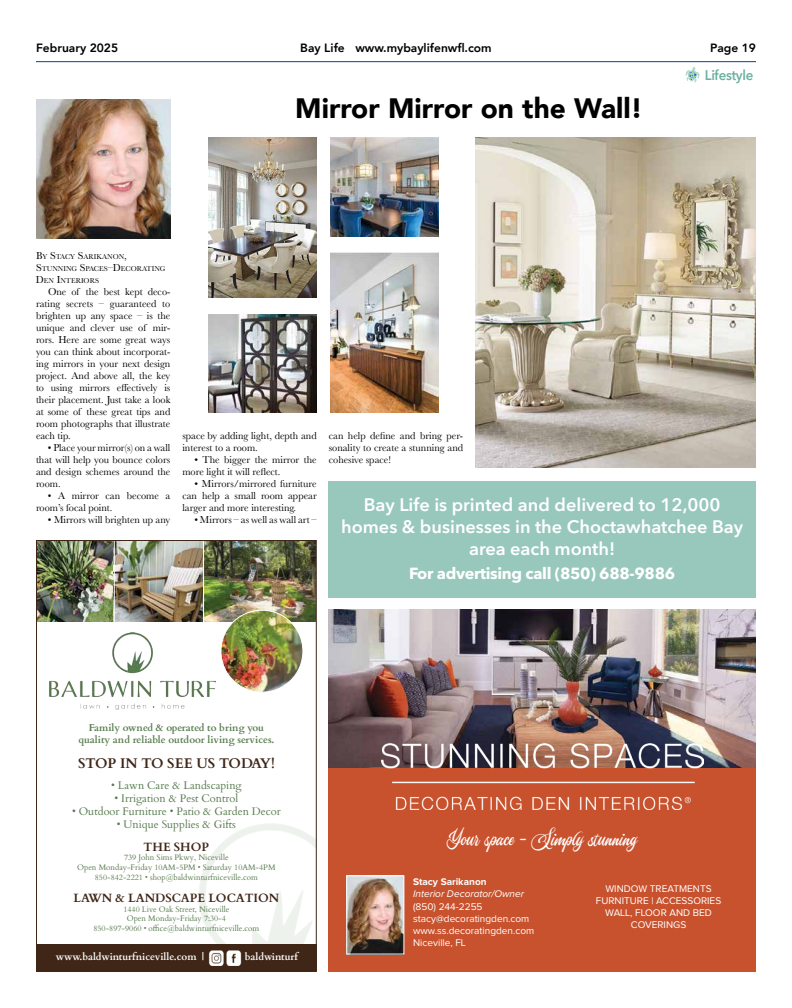
<style>
.page{position:relative;width:792px;height:1008px;background:#fff}
.page>*{position:absolute;margin:0;border:0;box-sizing:border-box;transform-origin:0 0}
.t1{font:900 28px "Avenir";color:#000}
.t2{font:22.1px "Lombardia Script PERSONALUSE";color:#fff}
.t3{font:600 18px/21.6px "Avenir Next LT Pro";color:#fff;text-align:center}
.t4{font:700 16px "Avenir Next LT Pro";letter-spacing:-.02em;color:#fff}
.t5{font:700 14px "Cardo";color:#3f2617}
.t6{font:600 14px "Avenir Next";letter-spacing:-.02em;color:#6cb1a0;scale:.95 1}
.t7{font:800 12px "Avenir";color:#000}
.t8{font:700 12px "Cardo";color:#3f2617}
.t9{font:11px "Cardo";color:#587b4f}
.t10{font:10.5px/12px "Baskerville";color:#000;text-align:justify}
.t11{font:10.1px/12.1px "Proxima Nova";color:#fff}
.t12{font:italic 10.1px "Proxima Nova";color:#fff}
.t13{font:700 10.1px "Proxima Nova";color:#fff}
.t14{font:700 10px/12px "Cardo";color:#587b4f;text-align:center}
.t15{font:700 10px "Cardo";color:#fff}
.t16{font:8px/9.6px "Cardo";color:#587b4f;text-align:center}
.t17{font:7.3px/12px "Baskerville";color:#000}
.s1{font-size:10.5px}
</style>
<div class="page">
<hr style="left:36px;top:61px;width:720px;height:1px;background:#004988">
<div style="left:329px;top:754px;width:427px;height:218px;background:#c9522e"></div>
<img style="left:329px;top:610px;width:427px;height:157px">
<img style="left:381px;top:743px;width:323px;height:67px">
<img style="left:348px;top:877px;width:54px;height:75px">
<div style="left:346px;top:875px;width:58px;height:79px;border:1px solid #fff"></div>
<svg style="left:686px;top:67px;width:14px;height:16px"></svg>
<img style="left:36px;top:99px;width:134px;height:139px">
<img style="left:38px;top:542px;width:277px;height:80px">
<div style="left:37px;top:944px;width:280px;height:27px;background:#3f2617"></div>
<img style="left:208px;top:950px;width:34px;height:15px">
<div style="left:36px;top:540px;width:281px;height:432px;border:1px solid #3f2617"></div>
<hr style="left:203px;top:541px;width:1px;height:90px;background:#fff">
<hr style="left:114px;top:541px;width:1px;height:90px;background:#fff">
<img style="left:221px;top:610px;width:82px;height:82px;border-radius:41px">
<div style="left:221px;top:610px;width:82px;height:83px;border:1px solid #fff;border-radius:50%"></div>
<img style="left:50px;top:632px;width:166px;height:78px">
<img style="left:475px;top:138px;width:281px;height:330px">
<img style="left:330px;top:138px;width:108px;height:98px">
<img style="left:208px;top:138px;width:108px;height:160px">
<img style="left:330px;top:252px;width:108px;height:161px">
<img style="left:208px;top:314px;width:108px;height:99px">
<div style="left:329px;top:481px;width:427px;height:117px;background:#98c8bc"></div>
<p class="t7" style="left:36px;top:39px;width:84px">February 2025</p>
<p class="t7" style="left:300px;top:39px;width:193px">Bay Life www.mybaylifenwfl.com</p>
<p class="t7" style="left:710px;top:39px;width:47px">Page 19</p>
<h1 class="t1" style="left:295px;top:84px;width:349px">Mirror Mirror on the Wall!</h1>
<h3 class="t6" style="left:705px;top:63px;width:53px">Lifestyle</h3>
<p class="t17" style="left:36px;top:251px;width:130px"><span class="s1">B</span>Y <span class="s1">S</span>TACY <span class="s1">S</span>ARIKANON<span class="s1">,<br>S</span>TUNNING <span class="s1">S</span>PACES<span class="s1">–D</span>ECORATING<br><span class="s1">D</span>EN <span class="s1">I</span>NTERIORS</p>
<p class="t10" style="left:36px;top:286px;width:136px;text-indent:12px">One of the best kept deco&shy;rating secrets – guaranteed to brighten up any space – is the unique and clever use of mir&shy;rors. Here are some great ways you can think about incorporat&shy;ing mirrors in your next design project. And above all, the key to using mirrors effectively is their placement. Just take a look at some of these great tips and room photographs that illustrate each tip.</p>
<p class="t10" style="left:36px;top:442px;width:136px;text-indent:12px">• Place your mirror(s) on a wall that will help you bounce colors and design schemes around the room.</p>
<p class="t10" style="left:36px;top:490px;width:136px;text-indent:12px">• A mirror can become a room’s focal point.</p>
<p class="t10" style="left:48px;top:514px;width:124px">• Mirrors will brighten up any</p>
<p class="t10" style="left:182px;top:430px;width:136px">space by adding light, depth and interest to a room.</p>
<p class="t10" style="left:182px;top:454px;width:136px;text-indent:12px">• The bigger the mirror the more light it will reflect.</p>
<p class="t10" style="left:182px;top:478px;width:136px;text-indent:12px">• Mirrors/mirrored furniture can help a small room appear larger and more interesting.</p>
<p class="t10" style="left:194px;top:514px;width:124px">• Mirrors – as well as wall art –</p>
<p class="t10" style="left:329px;top:430px;width:136px">can help define and bring per&shy;sonality to create a stunning and cohesive space!</p>
<h3 class="t3" style="left:341px;top:494px;width:404px">Bay Life is printed and delivered to 12,000 homes &amp; businesses in the Choctawhatchee Bay area each month!</h3>
<h3 class="t4" style="left:409px;top:564px;width:268px">For advertising call (850) 688-9886</h3>
<p class="t14" style="left:78px;top:721px;width:197px">Family owned &amp; operated to bring you quality and reliable outdoor living services.</p>
<h3 class="t5" style="left:78px;top:752px;width:198px">STOP IN TO SEE US TODAY!</h3>
<p class="t9" style="left:111px;top:776px;width:132px">• Lawn Care &amp; Landscaping</p>
<p class="t9" style="left:114px;top:790px;width:125px">• Irrigation &amp; Pest Control</p>
<p class="t9" style="left:72px;top:803px;width:210px">• Outdoor Furniture • Patio &amp; Garden Decor</p>
<p class="t9" style="left:117px;top:816px;width:121px">• Unique Supplies &amp; Gifts</p>
<p class="t8" style="left:144px;top:837px;width:67px">THE SHOP</p>
<p class="t16" style="left:77px;top:853px;width:200px">739 John Sims Pkwy, Niceville<br>Open Monday-Friday 10AM-5PM • Saturday 10AM-4PM<br>850-842-2221 • shop@baldwinturfniceville.com</p>
<p class="t8" style="left:74px;top:888px;width:207px">LAWN &amp; LANDSCAPE LOCATION</p>
<p class="t16" style="left:93px;top:904px;width:167px">1440 Live Oak Street, Niceville<br>Open Monday-Friday 7:30-4<br>850-897-9060 • office@baldwinturfniceville.com</p>
<p class="t15" style="left:56px;top:949px;width:150px">www.baldwinturfniceville.com |</p>
<p class="t15" style="left:245px;top:949px;width:55px">baldwinturf</p>
<h2 class="t2" style="left:447px;top:818px;width:193px">Your space - Simply stunning</h2>
<p class="t11" style="left:596px;top:883px;width:127px;text-align:center">WINDOW TREATMENTS<br>FURNITURE | ACCESSORIES<br>WALL, FLOOR AND BED<br>COVERINGS</p>
<p class="t13" style="left:413px;top:877px;width:75px">Stacy Sarikanon</p>
<p class="t12" style="left:413px;top:890px;width:112px">Interior Decorator/Owner</p>
<p class="t11" style="left:413px;top:901px;width:123px">(850) 244-2255 stacy@decoratingden.com www.ss.decoratingden.com<br>Niceville, FL</p>
</div>
